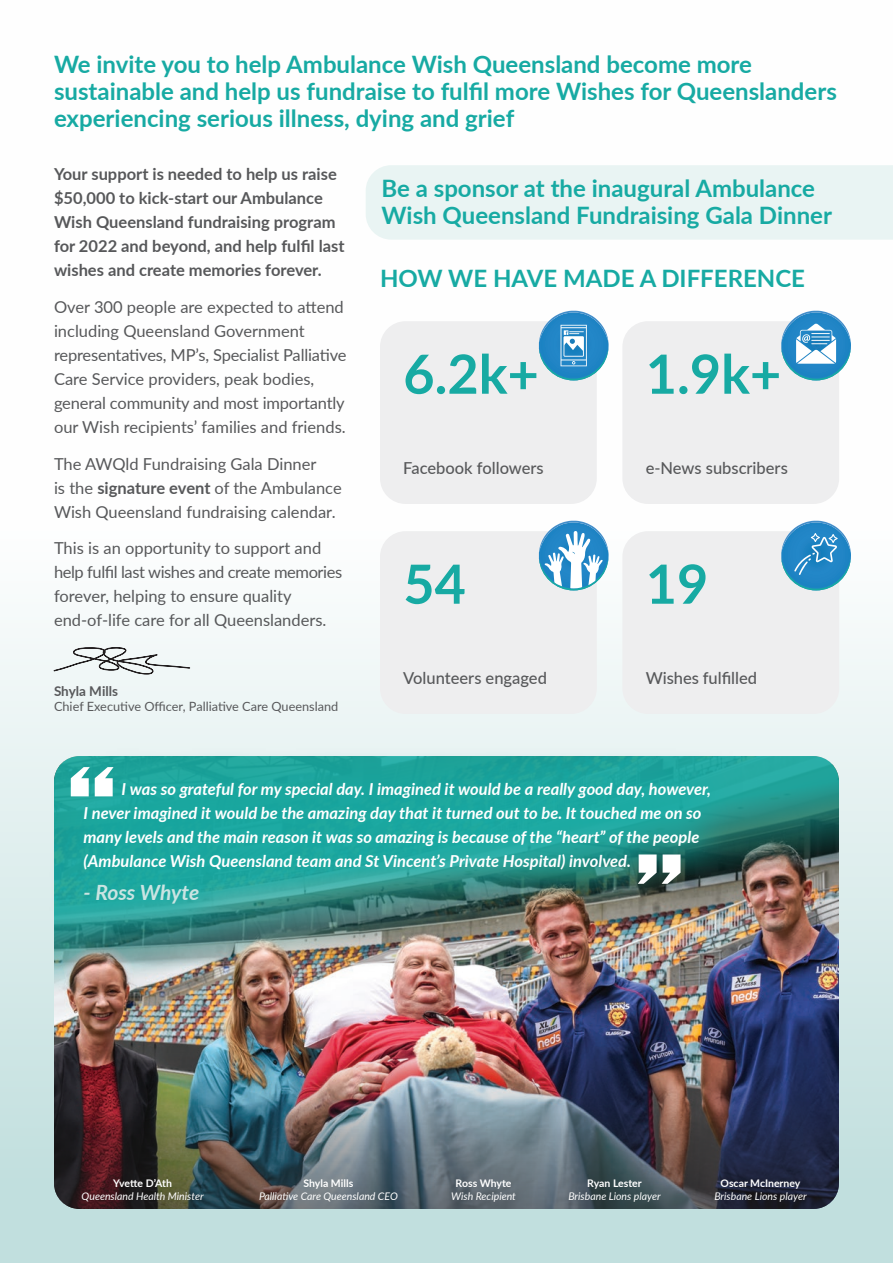
<style>
.page{position:relative;width:893px;height:1263px;background:#fff}
.page>*{position:absolute;margin:0;border:0;box-sizing:border-box;transform-origin:0 0}
.t1{font:700 54px "Lato";color:#17aaa3}
.t2{font:700 24px/27px "Lato";color:#17aaa3}
.t3{font:italic 700 21px "Lato";color:#cae4e2}
.t4{font:16.5px/24px "Lato";color:#57585a}
.t5{font:italic 700 16.5px/24px "Lato";color:#fff}
.t6{font:700 16.5px/24px "Lato";color:#57585a}
.t7{font:500 16.5px "Lato";color:#57585a}
.t8{font:700 13.5px "Lato";color:#57585a}
.t9{font:12.75px "Lato";color:#57585a}
.t10{font:italic 10.5px "Lato";color:#fff}
.t11{font:700 10.5px "Lato";color:#fff}
.s1{font-weight:700}
</style>
<div class="page">
<div style="left:0;top:0;width:893px;height:1263px;background:linear-gradient(to bottom,#fff,#c6e2e1)"></div>
<svg style="left:54px;top:756px;width:785px;height:453px;background:#238b82"></svg>
<div style="left:49px;top:748px;width:694px;height:188px;background:#17aaa3"></div>
<svg style="left:71px;top:767px;width:43px;height:29px"></svg>
<div style="left:622px;top:531px;width:217px;height:183px;background:#eeeeef;border-radius:26px"></div>
<svg style="left:781px;top:521px;width:70px;height:69px"></svg>
<div style="left:380px;top:531px;width:217px;height:183px;background:#eeeeef;border-radius:26px"></div>
<svg style="left:539px;top:521px;width:70px;height:69px"></svg>
<div style="left:380px;top:321px;width:217px;height:183px;background:#eeeeef;border-radius:26px"></div>
<svg style="left:539px;top:311px;width:70px;height:69px"></svg>
<div style="left:622px;top:321px;width:217px;height:183px;background:#eeeeef;border-radius:26px"></div>
<svg style="left:54px;top:647px;width:136px;height:27px"></svg>
<div style="left:366px;top:165px;width:527px;height:75px;background:#e9f4f3"></div>
<img style="left:54px;top:841px;width:785px;height:170px">
<img style="left:54px;top:1011px;width:785px;height:198px">
<svg style="left:781px;top:311px;width:70px;height:69px"></svg>
<h2 class="t2" style="left:54px;top:50px;width:784px">We invite you to help Ambulance Wish Queensland become more sustainable and help us fundraise to fulfil more Wishes for Queenslanders experiencing serious illness, dying and grief</h2>
<p class="t6" style="left:54px;top:161px;width:292px">Your support is needed to help us raise $50,000 to kick-start our Ambulance Wish Queensland fundraising program for 2022 and beyond, and help fulfil last wishes and create memories forever.</p>
<p class="t4" style="left:54px;top:294px;width:294px">Over 300 people are expected to attend including Queensland Government representatives, MP’s, Specialist Palliative Care Service providers, peak bodies, general community and most importantly our Wish recipients’ families and friends.</p>
<p class="t4" style="left:54px;top:451px;width:289px">The AWQld Fundraising Gala Dinner<br>is the <span class="s1">signature event</span> of the Ambulance<br>Wish Queensland fundraising calendar.</p>
<p class="t4" style="left:54px;top:536px;width:290px">This is an opportunity to support and help fulfil last wishes and create memories forever, helping to ensure quality end-of-life care for all Queenslanders.</p>
<p class="t8" style="left:54px;top:681px;width:66px">Shyla Mills</p>
<p class="t9" style="left:54px;top:697px;width:286px">Chief Executive Officer, Palliative Care Queensland</p>
<h2 class="t2" style="left:381px;top:174px;width:452px">Be a sponsor at the inaugural Ambulance<br>Wish Queensland Fundraising Gala Dinner</h2>
<h2 class="t2" style="left:380px;top:264px;width:427px">HOW WE HAVE MADE A DIFFERENCE</h2>
<h1 class="t1" style="left:403px;top:334px;width:137px">6.2k+</h1>
<h1 class="t1" style="left:646px;top:334px;width:137px">1.9k+</h1>
<p class="t7" style="left:403px;top:456px;width:142px">Facebook followers</p>
<p class="t7" style="left:646px;top:456px;width:144px">e-News subscribers</p>
<h1 class="t1" style="left:403px;top:544px;width:64px">54</h1>
<h1 class="t1" style="left:646px;top:544px;width:64px">19</h1>
<p class="t7" style="left:403px;top:666px;width:145px">Volunteers engaged</p>
<p class="t7" style="left:646px;top:666px;width:113px">Wishes fulfilled</p>
<p class="t5" style="left:84px;top:776px;width:629px;text-indent:38px">I was so grateful for my special day. I imagined it would be a really good day, however, I never imagined it would be the amazing day that it turned out to be. It touched me on so many levels and the main reason it was so amazing is because of the “heart” of the people (Ambulance Wish Queensland team and St Vincent’s Private Hospital) involved.</p>
<p class="t3" style="left:84px;top:876px;width:117px">- Ross Whyte</p>
<p class="t11" style="left:113px;top:1175px;width:61px">Yvette D’Ath</p>
<p class="t10" style="left:82px;top:1188px;width:124px">Queensland Health Minister</p>
<p class="t11" style="left:303px;top:1175px;width:51px">Shyla Mills</p>
<p class="t10" style="left:259px;top:1188px;width:140px">Palliative Care Queensland CEO</p>
<p class="t11" style="left:456px;top:1175px;width:57px">Ross Whyte</p>
<p class="t10" style="left:451px;top:1188px;width:66px">Wish Recipient</p>
<p class="t11" style="left:587px;top:1175px;width:56px">Ryan Lester</p>
<p class="t10" style="left:568px;top:1188px;width:94px">Brisbane Lions player</p>
<p class="t11" style="left:721px;top:1175px;width:81px">Oscar McInerney</p>
<p class="t10" style="left:714px;top:1188px;width:94px">Brisbane Lions player</p>
</div>
